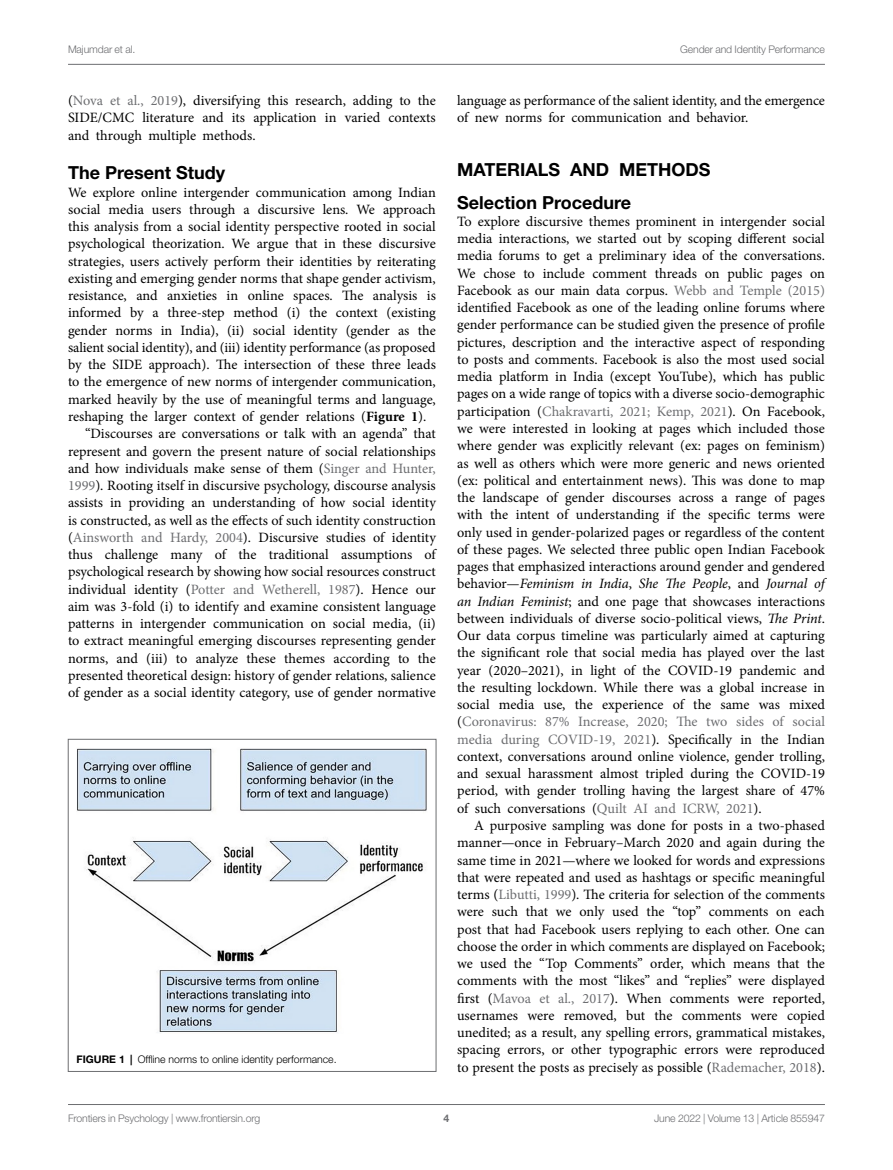
<style>
.page{position:relative;width:893px;height:1170px;background:#fff}
.page>*{position:absolute;margin:0;border:0;box-sizing:border-box;transform-origin:0 0}
.HEAD_1{font:700 18px "Helvetica Neue LT Std";color:#000}
.HEAD_2_after_HEAD_1{font:700 18px "Helvetica Neue LT Std";color:#000}
.HEAD_2{font:700 18px "Helvetica Neue LT Std";color:#000}
.TEXT_FLUSH{font:14.25px/17.2px "Minion Pro";letter-spacing:-.005em;color:#000;text-align:justify}
.TEXT{font:14.25px/17.2px "Minion Pro";letter-spacing:-.005em;color:#000;text-align:justify}
.t1{font:300 10.5px "Helvetica Neue LT Std";letter-spacing:-.015em;color:#6d6e71}
.FIG_LEG{font:300 10.5px "Helvetica Neue LT Std";color:#000}
.t2{font:700 10.5px "Helvetica Neue LT Std";color:#6d6e71}
.s1{color:#6d6e71}
.s2{font-weight:700}
.s3{font-style:italic}
</style>
<div class="page">
<hr style="left:68px;top:64px;width:757px;height:1px;background:#6d6e71">
<hr style="left:68px;top:1104px;width:757px;height:1px;background:#6d6e71">
<img style="left:77px;top:748px;width:350px;height:285px">
<div style="left:68px;top:739px;width:368px;height:332px;border:1px solid #6d6e71"></div>
<p class="t1" style="left:68px;top:42px;width:69px">Majumdar et al.</p>
<p class="t1" style="left:680px;top:42px;width:146px">Gender and Identity Performance</p>
<p class="TEXT" style="left:68px;top:92px;width:369px">(<span class="s1">Nova et al., 2019</span>), diversifying this research, adding to the SIDE/CMC literature and its application in varied contexts and through multiple methods.</p>
<p class="HEAD_2" style="left:68px;top:162px;width:159px">The Present Study</p>
<p class="TEXT_FLUSH" style="left:68px;top:183px;width:369px">We explore online intergender communication among Indian social media users through a discursive lens. We approach this analysis from a social identity perspective rooted in social psychological theorization. We argue that in these discursive strategies, users actively perform their identities by reiterating existing and emerging gender norms that shape gender activism, resistance, and anxieties in online spaces. The analysis is informed by a three-step method (i) the context (existing gender norms in India), (ii) social identity (gender as the salient social identity), and (iii) identity performance (as proposed by the SIDE approach). The intersection of these three leads to the emergence of new norms of intergender communication, marked heavily by the use of meaningful terms and language, reshaping the larger context of gender relations (<span class="s2">Figure 1</span>).</p>
<p class="TEXT" style="left:68px;top:425px;width:369px;text-indent:17px">“Discourses are conversations or talk with an agenda” that represent and govern the present nature of social relationships and how individuals make sense of them (<span class="s1">Singer and Hunter, 1999</span>). Rooting itself in discursive psychology, discourse analysis assists in providing an understanding of how social identity is constructed, as well as the effects of such identity construction (<span class="s1">Ainsworth and Hardy, 2004</span>). Discursive studies of identity thus challenge many of the traditional assumptions of psychological research by showing how social resources construct individual identity (<span class="s1">Potter and Wetherell, 1987</span>). Hence our aim was 3-fold (i) to identify and examine consistent language patterns in intergender communication on social media, (ii) to extract meaningful emerging discourses representing gender norms, and (iii) to analyze these themes according to the presented theoretical design: history of gender relations, salience of gender as a social identity category, use of gender normative</p>
<p class="FIG_LEG" style="left:77px;top:1052px;width:262px"><span class="s2">FIGURE 1 |</span> Offline norms to online identity performance.</p>
<p class="TEXT" style="left:457px;top:92px;width:369px">language as performance of the salient identity, and the emergence of new norms for communication and behavior.</p>
<p class="HEAD_1" style="left:457px;top:158px;width:255px">MATERIALS AND METHODS</p>
<p class="HEAD_2_after_HEAD_1" style="left:457px;top:191px;width:176px">Selection Procedure</p>
<p class="TEXT_FLUSH" style="left:457px;top:213px;width:369px">To explore discursive themes prominent in intergender social media interactions, we started out by scoping different social media forums to get a preliminary idea of the conversations.<br>We chose to include comment threads on public pages on Facebook as our main data corpus. <span class="s1">Webb and Temple (2015) </span>identified Facebook as one of the leading online forums where gender performance can be studied given the presence of profile pictures, description and the interactive aspect of responding to posts and comments. Facebook is also the most used social media platform in India (except YouTube), which has public pages on a wide range of topics with a diverse socio-demographic participation (<span class="s1">Chakravarti, 2021; Kemp, 2021</span>). On Facebook, we were interested in looking at pages which included those where gender was explicitly relevant (ex: pages on feminism) as well as others which were more generic and news oriented (ex: political and entertainment news). This was done to map the landscape of gender discourses across a range of pages with the intent of understanding if the specific terms were only used in gender-polarized pages or regardless of the content of these pages. We selected three public open Indian Facebook pages that emphasized interactions around gender and gendered behavior—<span class="s3">Feminism in India</span>, <span class="s3">She The People</span>, and <span class="s3">Journal of an Indian Feminist</span>; and one page that showcases interactions between individuals of diverse socio-political views, <span class="s3">The Print</span>.<br>Our data corpus timeline was particularly aimed at capturing the significant role that social media has played over the last year (2020–2021), in light of the COVID-19 pandemic and the resulting lockdown. While there was a global increase in social media use, the experience of the same was mixed (<span class="s1">Coronavirus: 87% Increase, 2020; The two sides of social media during COVID-19, 2021</span>). Specifically in the Indian context, conversations around online violence, gender trolling, and sexual harassment almost tripled during the COVID-19 period, with gender trolling having the largest share of 47% of such conversations (<span class="s1">Quilt AI and ICRW, 2021</span>).</p>
<p class="TEXT" style="left:457px;top:816px;width:369px;text-indent:17px">A purposive sampling was done for posts in a two-phased manner—once in February–March 2020 and again during the same time in 2021—where we looked for words and expressions that were repeated and used as hashtags or specific meaningful terms (<span class="s1">Libutti, 1999</span>). The criteria for selection of the comments were such that we only used the “top” comments on each post that had Facebook users replying to each other. One can choose the order in which comments are displayed on Facebook; we used the “Top Comments” order, which means that the comments with the most “likes” and “replies” were displayed first (<span class="s1">Mavoa et al., 2017</span>). When comments were reported, usernames were removed, but the comments were copied unedited; as a result, any spelling errors, grammatical mistakes, spacing errors, or other typographic errors were reproduced to present the posts as precisely as possible (<span class="s1">Rademacher, 2018</span>).</p>
<p class="t1" style="left:68px;top:1111px;width:194px">Frontiers in Psychology | www.frontiersin.org</p>
<p class="t2" style="left:444px;top:1111px;width:7px">4</p>
<p class="t1" style="left:654px;top:1111px;width:172px">June 2022 | Volume 13 | Article 855947</p>
</div>
